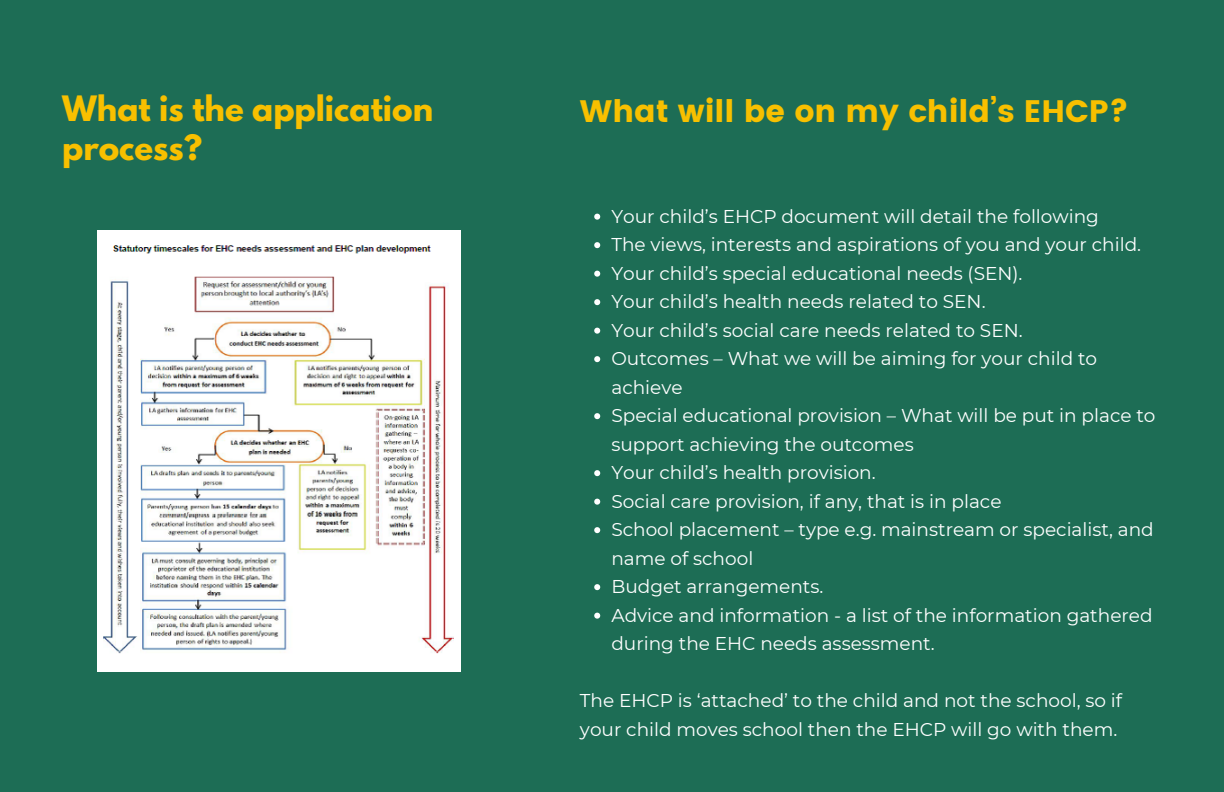
<style>
.page{position:relative;width:1224px;height:792px;background:#1d6d55}
.page>*{position:absolute;margin:0;border:0;box-sizing:border-box;transform-origin:0 0}
.t1{font:700 31px "League Spartan";color:#f8c000}
.t2{font:31px "Poppins";color:#f8c000}
.t3{font:18.5px/28.5px "Montserrat";color:#fff}
</style>
<div class="page">
<img style="left:98px;top:231px;width:362px;height:441px">
<svg style="left:594px;top:214px;width:6px;height:6px"></svg>
<svg style="left:594px;top:242px;width:6px;height:6px"></svg>
<svg style="left:594px;top:271px;width:6px;height:6px"></svg>
<svg style="left:594px;top:299px;width:6px;height:6px"></svg>
<svg style="left:594px;top:328px;width:6px;height:6px"></svg>
<svg style="left:594px;top:356px;width:6px;height:6px"></svg>
<svg style="left:594px;top:413px;width:6px;height:6px"></svg>
<svg style="left:594px;top:470px;width:6px;height:6px"></svg>
<svg style="left:594px;top:499px;width:6px;height:6px"></svg>
<svg style="left:594px;top:527px;width:6px;height:6px"></svg>
<svg style="left:594px;top:584px;width:6px;height:6px"></svg>
<svg style="left:594px;top:613px;width:6px;height:6px"></svg>
<p class="t1" style="left:62px;top:93px;width:373px">What is the application</p>
<p class="t2" style="left:580px;top:93px;width:550px">What will be on my child’s EHCP?</p>
<p class="t1" style="left:62px;top:132px;width:141px">process?</p>
<p class="t3" style="left:611px;top:202px;width:489px">Your child’s EHCP document will detail the following</p>
<p class="t3" style="left:611px;top:230px;width:531px">The views, interests and aspirations of you and your child.</p>
<p class="t3" style="left:611px;top:259px;width:413px">Your child’s special educational needs (SEN).</p>
<p class="t3" style="left:611px;top:287px;width:376px">Your child’s health needs related to SEN.</p>
<p class="t3" style="left:611px;top:316px;width:413px">Your child’s social care needs related to SEN.</p>
<p class="t3" style="left:611px;top:344px;width:487px">Outcomes – What we will be aiming for your child to achieve</p>
<p class="t3" style="left:611px;top:401px;width:546px">Special educational provision – What will be put in place to support achieving the outcomes</p>
<p class="t3" style="left:611px;top:458px;width:266px">Your child’s health provision.</p>
<p class="t3" style="left:611px;top:487px;width:392px">Social care provision, if any, that is in place</p>
<p class="t3" style="left:611px;top:515px;width:544px">School placement – type e.g. mainstream or specialist, and name of school</p>
<p class="t3" style="left:611px;top:572px;width:213px">Budget arrangements.</p>
<p class="t3" style="left:611px;top:601px;width:543px">Advice and information - a list of the information gathered during the EHC needs assessment.</p>
<p class="t3" style="left:580px;top:686px;width:544px">The EHCP is ‘attached’ to the child and not the school, so if your child moves school then the EHCP will go with them.</p>
</div>
